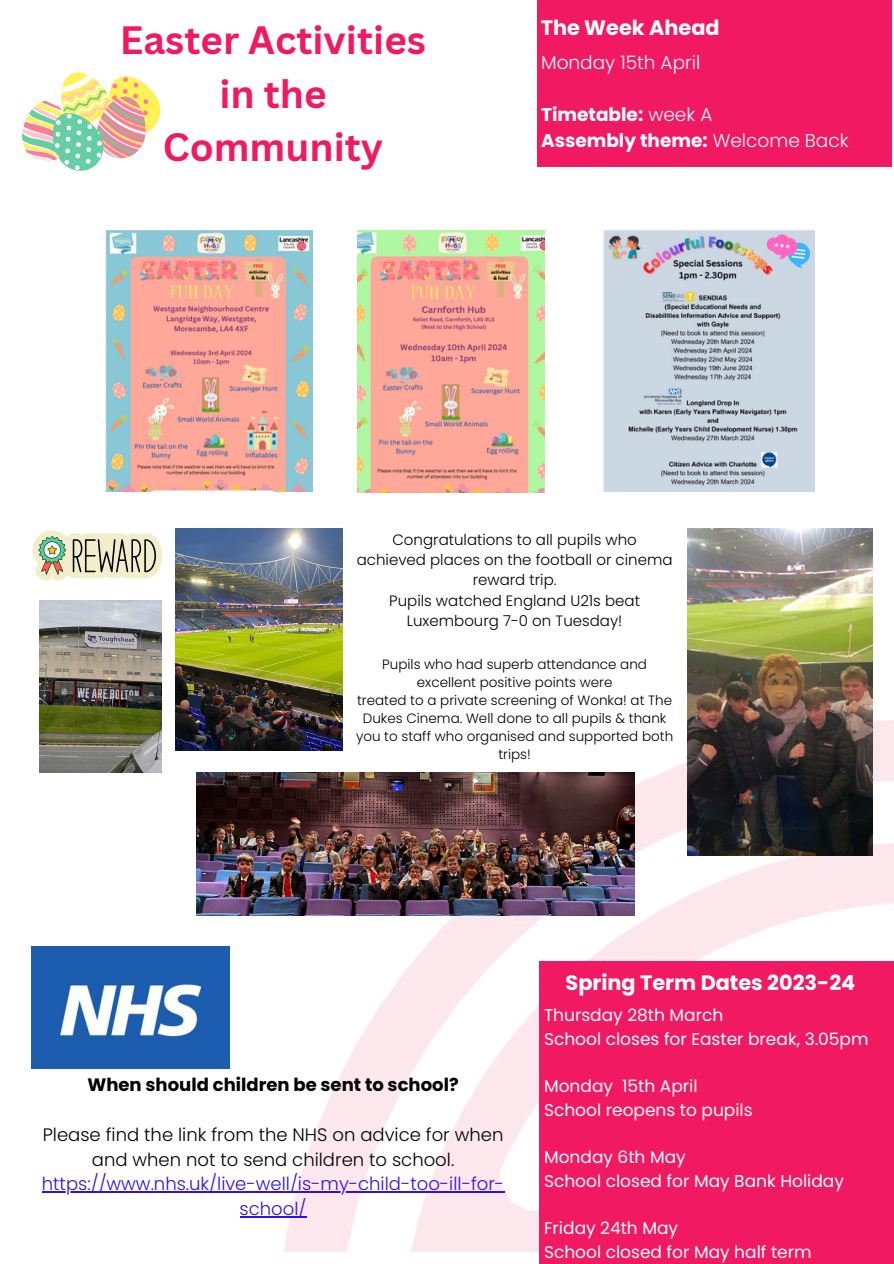
<style>
.page{position:relative;width:894px;height:1264px;background:#fff}
.page>*{position:absolute;margin:0;border:0;box-sizing:border-box;transform-origin:0 0}
.t1{font:700 38.4px/53.8px "Canva Sans";color:#f11961;text-align:center}
.t2{font:700 20.85px "Poppins";color:#fff}
.t3{font:700 18.45px/25.8px "Poppins";color:#fff}
.t4{font:300 18.45px "Poppins";color:#fff}
.t5{font:300 18px/24.8px "Poppins";color:#000;text-align:center}
.t6{font:300 18px/24.8px "Poppins";color:#2e0fef;text-align:center}
.t7{font:700 18px "Poppins";color:#000}
.t8{font:16.95px/23.7px "Poppins";color:#fff}
.t9{font:300 15px/20.2px "Poppins";color:#000;text-align:center}
.t10{font:300 13.5px/18px "Poppins";color:#000;text-align:center}
.s1{font-weight:300}
</style>
<div class="page">
<img style="left:284px;top:720px;width:609px;height:531px">
<div style="left:537px;top:0;width:354px;height:166px;background:#f11961"></div>
<svg style="left:22px;top:72px;width:139px;height:99px"></svg>
<img style="left:105px;top:230px;width:207px;height:261px">
<img style="left:602px;top:230px;width:212px;height:262px">
<img style="left:357px;top:230px;width:187px;height:263px">
<div style="left:538px;top:960px;width:355px;height:303px;background:#f11961"></div>
<img style="left:32px;top:946px;width:198px;height:122px">
<img style="left:39px;top:600px;width:123px;height:172px">
<img style="left:176px;top:528px;width:166px;height:222px">
<img style="left:687px;top:528px;width:185px;height:328px">
<img style="left:197px;top:772px;width:437px;height:143px">
<svg style="left:32px;top:530px;width:130px;height:51px"></svg>
<hr style="left:42px;top:1191px;width:462px;height:1px;background:#2e0fef">
<hr style="left:239px;top:1216px;width:67px;height:1px;background:#2e0fef">
<p class="t1" style="left:120px;top:12px;width:307px">Easter Activities in the<br>Community</p>
<p class="t2" style="left:540px;top:13px;width:180px">The Week Ahead</p>
<p class="t4" style="left:541px;top:49px;width:161px">Monday 15th April</p>
<p class="t3" style="left:541px;top:101px;width:309px">Timetable: <span class="s1">week A<br></span>Assembly theme: <span class="s1">Welcome Back</span></p>
<h4 class="t9" style="left:392px;top:529px;width:246px">Congratulations to all pupils who</h4>
<h4 class="t9" style="left:356px;top:549px;width:317px">achieved places on the football or cinema reward trip.</h4>
<h4 class="t9" style="left:389px;top:590px;width:252px">Pupils watched England U21s beat<br>Luxembourg 7-0 on Tuesday!</h4>
<h3 class="t10" style="left:382px;top:655px;width:266px">Pupils who had superb attendance and excellent positive points were</h3>
<h4 class="t10" style="left:356px;top:691px;width:318px">treated to a private screening of Wonka! at The Dukes Cinema. Well done to all pupils &amp; thank you to staff who organised and supported both trips!</h4>
<p class="t7" style="left:87px;top:1072px;width:372px">When should children be sent to school?</p>
<h2 class="t5" style="left:43px;top:1122px;width:462px">Please find the link from the NHS on advice for when and when not to send children to school.</h2>
<h4 class="t6" style="left:42px;top:1171px;width:464px">https://www.nhs.uk/live-well/is-my-child-too-ill-for&shy;school/</h4>
<p class="t2" style="left:565px;top:967px;width:291px">Spring Term Dates 2023-24</p>
<p class="t8" style="left:544px;top:1003px;width:181px">Thursday 28th March</p>
<p class="t8" style="left:544px;top:1027px;width:326px">School closes for Easter break, 3.05pm</p>
<p class="t8" style="left:544px;top:1074px;width:70px">Monday</p>
<p class="t8" style="left:544px;top:1074px;width:210px;text-indent:78px">15th April<br>School reopens to pupils</p>
<p class="t8" style="left:544px;top:1145px;width:143px">Monday 6th May</p>
<p class="t8" style="left:544px;top:1168px;width:301px">School closed for May Bank Holiday</p>
<p class="t8" style="left:544px;top:1216px;width:135px">Friday 24th May</p>
<p class="t8" style="left:544px;top:1239px;width:269px">School closed for May half term</p>
</div>
